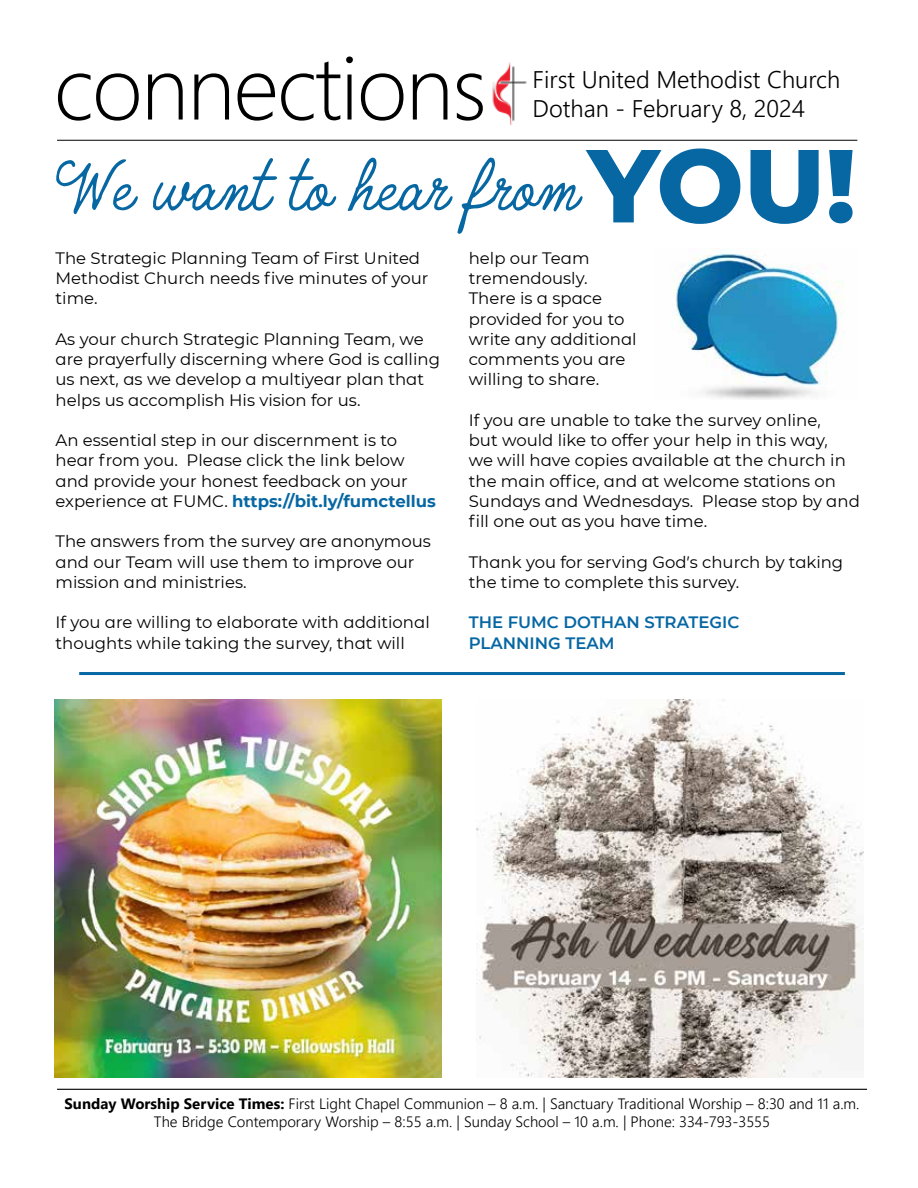
<style>
.page{position:relative;width:918px;height:1188px;background:#fff}
.page>*{position:absolute;margin:0;border:0;box-sizing:border-box;transform-origin:0 0}
.t1{font:300 90px "Segoe UI";letter-spacing:-.02em;color:#000}
.t2{font:69px "Quimby Mayoral";color:#0667a3}
.t3{font:300 24px/28.8px "Segoe UI";color:#000}
.t4{font:16.5px/20.2px "CMG Sans";color:#000}
.t5{font:16.5px/20.2px "CMG Sans Semi Bold CAPS";color:#0667a3}
.t6{font:300 15px/18px "Segoe UI";color:#000;text-align:center}
.s1{font-family:"CMG Sans";font-weight:800;font-size:103.5px}
.s2{font-weight:700;color:#0667a3}
.s3{font-weight:700}
</style>
<div class="page">
<hr style="left:57px;top:1089px;width:810px;height:1px;background:#000">
<hr style="left:57px;top:140px;width:800px;height:1px;background:#000">
<img style="left:492px;top:62px;width:35px;height:63px">
<img style="left:476px;top:700px;width:388px;height:378px">
<img style="left:54px;top:700px;width:388px;height:378px">
<img style="left:672px;top:248px;width:172px;height:151px">
<hr style="left:79px;top:672px;width:766px;height:3px;background:#0667a3">
<h1 class="t1" style="left:54px;top:3px;width:434px">connections</h1>
<h3 class="t3" style="left:533px;top:63px;width:309px">First United Methodist Church<br>Dothan - February 8, 2024</h3>
<h2 class="t2" style="left:56px;top:134px;width:802px">We want to hear from<span class="s1">YOU!</span></h2>
<p class="t4" style="left:56px;top:247px;width:374px">The Strategic Planning Team of First United<br>Methodist Church needs five minutes of your time.</p>
<p class="t4" style="left:56px;top:328px;width:386px">As your church Strategic Planning Team, we are prayerfully discerning where God is calling us next, as we develop a multiyear plan that helps us accomplish His vision for us.</p>
<p class="t4" style="left:56px;top:430px;width:382px">An essential step in our discernment is to hear from you. Please click the link below and provide your honest feedback on your experience at FUMC. <span class="s2">https://bit.ly/fumctellus</span></p>
<p class="t4" style="left:56px;top:531px;width:377px">The answers from the survey are anonymous and our Team will use them to improve our mission and ministries.</p>
<p class="t4" style="left:56px;top:612px;width:376px">If you are willing to elaborate with additional thoughts while taking the survey, that will</p>
<p class="t4" style="left:469px;top:247px;width:169px">help our Team tremendously.<br>There is a space provided for you to write any additional comments you are willing to share.</p>
<p class="t4" style="left:469px;top:409px;width:393px">If you are unable to take the survey online,<br>but would like to offer your help in this way,<br>we will have copies available at the church in the main office, and at welcome stations on Sundays and Wednesdays. Please stop by and fill one out as you have time.</p>
<p class="t4" style="left:469px;top:551px;width:376px">Thank you for serving God’s church by taking the time to complete this survey.</p>
<p class="t5" style="left:469px;top:612px;width:271px">THE FUMC DOTHAN STRATEGIC<br>PLANNING TEAM</p>
<p class="t6" style="left:65px;top:1093px;width:796px"><span class="s3">Sunday Worship Service Times:</span> First Light Chapel Communion – 8 a.m. | Sanctuary Traditional Worship – 8:30 and 11 a.m.<br>The Bridge Contemporary Worship – 8:55 a.m. | Sunday School – 10 a.m. | Phone: 334-793-3555</p>
</div>
